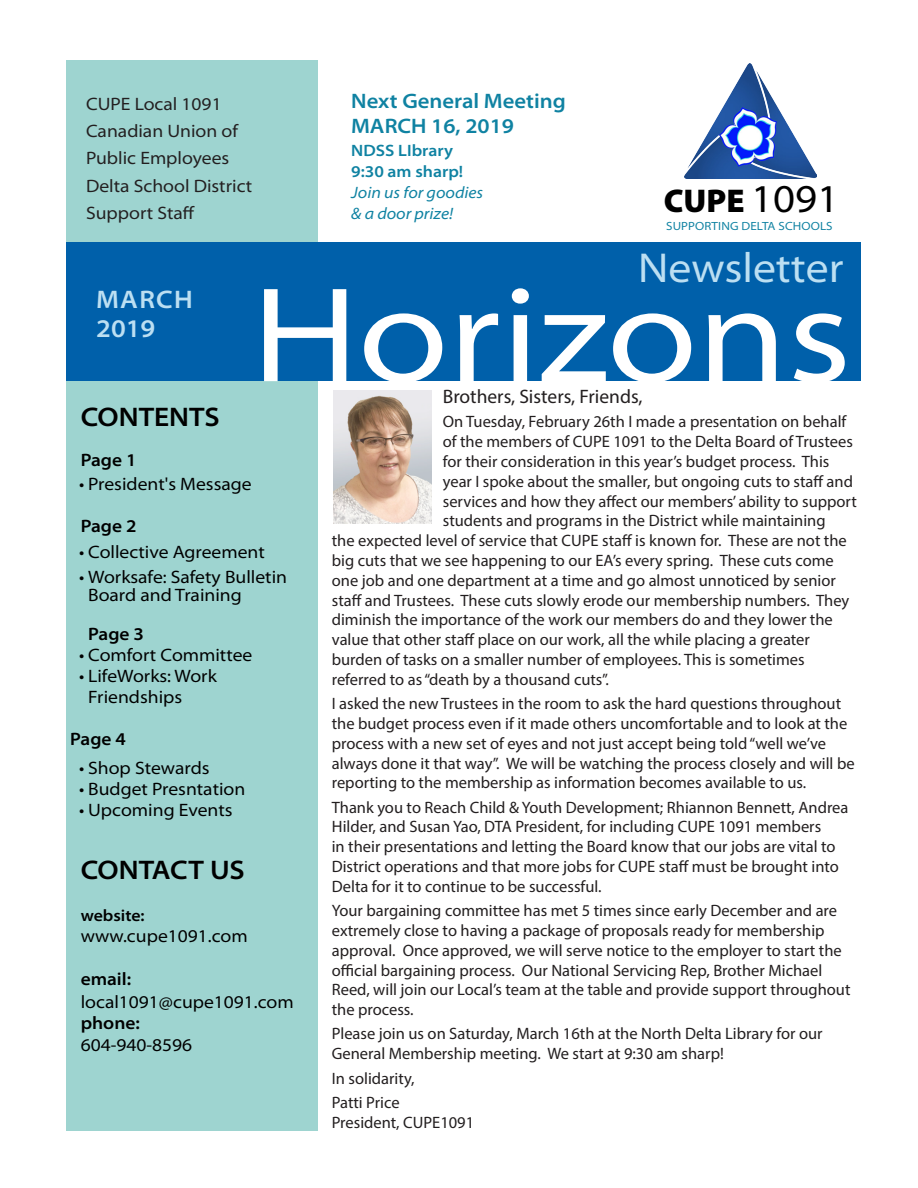
<style>
.page{position:relative;width:918px;height:1188px;background:#fff}
.page>*{position:absolute;margin:0;border:0;box-sizing:border-box;transform-origin:0 0}
.t1{font:semi-expanded 136.5px "Myriad Pro";color:#fff;scale:1.09 1}
.t2{font:semi-expanded 42px "Myriad Pro";color:#bcdff2}
.t3{font:900 33px "Myriad Pro";color:#000}
.for_TOC{font:600 semi-expanded 27px "Myriad Pro";color:#000}
.t4{font:600 semi-expanded 25.5px/28.5px "Myriad Pro";letter-spacing:.045em;color:#bcdff2}
.for_TOC-2{font:600 semi-expanded 21px/25.5px "Myriad Pro";color:#0f82a2}
.Body{font:19.5px "Myriad Pro";color:#231f20}
.for_TOC-3{font:semi-expanded 18px/21px "Myriad Pro";color:#000}
.t5{font:semi-expanded 18px/27.3px "Myriad Pro";color:#231f20}
.for_TOC-4{font:600 semi-expanded 18px "Myriad Pro";color:#000}
.Page_Numbers_TOC{font:600 semi-expanded 18px "Myriad Pro";color:#000}
.Body-2{font:16.5px/19.8px "Myriad Pro";color:#231f20}
.for_TOC-5{font:italic semi-expanded 16.5px/21px "Myriad Pro";color:#0f82a2}
.for_TOC-6{font:600 semi-expanded 16.5px "Myriad Pro";color:#000}
.t6{font:semi-expanded 11.85px "Myriad Pro";letter-spacing:.01em;color:#0f82a2}
.s1{font-weight:600;font-style:normal}
.s2{font-weight:400;font-stretch:semi-expanded;font-size:39.6px}
.s3{font-weight:600}
</style>
<div class="page">
<div style="left:66px;top:60px;width:252px;height:1070px;background:#9ed4d0"></div>
<div style="left:66px;top:242px;width:795px;height:138px;background:#0060aa"></div>
<img style="left:685px;top:64px;width:132px;height:114px">
<img style="left:333px;top:391px;width:99px;height:133px">
<p class="t5" style="left:86px;top:90px;width:168px">CUPE Local 1091<br>Canadian Union of<br>Public Employees<br>Delta School District<br>Support Staff</p>
<h3 class="t4" style="left:96px;top:286px;width:98px">MARCH<br>2019</h3>
<p class="for_TOC-2" style="left:351px;top:88px;width:216px">Next General Meeting<br>MARCH 16, 2019</p>
<p class="for_TOC-5" style="left:351px;top:140px;width:133px"><span class="s1">NDSS LIbrary<br>9:30 am sharp!<br></span>Join us for goodies &amp; a door prize!</p>
<h3 class="t3" style="left:664px;top:182px;width:177px">CUPE <span class="s2">1091</span></h3>
<p class="t6" style="left:666px;top:220px;width:168px">SUPPORTING DELTA SCHOOLS</p>
<h2 class="t2" style="left:638px;top:244px;width:207px">Newsletter</h2>
<h1 class="t1" style="left:252px;top:260px;width:551px">Horizons</h1>
<p class="for_TOC" style="left:81px;top:401px;width:141px">CONTENTS</p>
<p class="for_TOC-4" style="left:81px;top:450px;width:57px">Page 1</p>
<p class="for_TOC-3" style="left:79px;top:474px;width:174px">• President's Message</p>
<p class="for_TOC-4" style="left:81px;top:516px;width:57px">Page 2</p>
<p class="for_TOC-3" style="left:79px;top:541px;width:187px">• Collective Agreement</p>
<p class="for_TOC-3" style="left:88px;top:568px;width:200px;line-height:18px;text-indent:-9px">• Worksafe: Safety Bulletin<br>Board and Training</p>
<p class="for_TOC-4" style="left:88px;top:624px;width:57px">Page 3</p>
<p class="for_TOC-3" style="left:79px;top:645px;width:175px">• Comfort Committee</p>
<p class="for_TOC-3" style="left:88px;top:666px;width:130px;text-indent:-9px">• LifeWorks: Work<br>Friendships</p>
<p class="Page_Numbers_TOC" style="left:70px;top:729px;width:57px">Page 4</p>
<p class="for_TOC-3" style="left:79px;top:757px;width:132px">• Shop Stewards</p>
<p class="for_TOC-3" style="left:79px;top:778px;width:168px">• Budget Presntation</p>
<p class="for_TOC-3" style="left:79px;top:799px;width:155px">• Upcoming Events</p>
<p class="for_TOC" style="left:81px;top:854px;width:166px">CONTACT US</p>
<p class="for_TOC-6" style="left:81px;top:906px;width:65px">website:</p>
<p class="for_TOC-3" style="left:81px;top:925px;width:169px">www.cupe1091.com</p>
<p class="for_TOC-4" style="left:81px;top:969px;width:52px">email:</p>
<p class="for_TOC-3" style="left:81px;top:991px;width:215px">local1091@cupe1091.com <span class="s3">phone:</span></p>
<p class="for_TOC-3" style="left:81px;top:1035px;width:113px">604-940-8596</p>
<p class="Body" style="left:443px;top:385px;width:201px">Brothers, Sisters, Friends,</p>
<p class="Body-2" style="left:443px;top:412px;width:405px">On Tuesday, February 26th I made a presentation on behalf</p>
<p class="Body-2" style="left:443px;top:432px;width:412px">of the members of CUPE 1091 to the Delta Board of Trustees</p>
<p class="Body-2" style="left:443px;top:451px;width:388px">for their consideration in this year’s budget process. This</p>
<p class="Body-2" style="left:443px;top:471px;width:412px">year I spoke about the smaller, but ongoing cuts to staff and</p>
<p class="Body-2" style="left:443px;top:491px;width:416px">services and how they affect our members’ ability to support</p>
<p class="Body-2" style="left:443px;top:511px;width:384px">students and programs in the District while maintaining</p>
<p class="Body-2" style="left:332px;top:531px;width:517px">the expected level of service that CUPE staff is known for. These are not the</p>
<p class="Body-2" style="left:332px;top:550px;width:504px">big cuts that we see happening to our EA’s every spring. These cuts come</p>
<p class="Body-2" style="left:332px;top:570px;width:506px">one job and one department at a time and go almost unnoticed by senior</p>
<p class="Body-2" style="left:332px;top:590px;width:519px">staff and Trustees. These cuts slowly erode our membership numbers. They</p>
<p class="Body-2" style="left:332px;top:610px;width:503px">diminish the importance of the work our members do and they lower the</p>
<p class="Body-2" style="left:332px;top:630px;width:480px">value that other staff place on our work, all the while placing a greater</p>
<p class="Body-2" style="left:332px;top:649px;width:474px">burden of tasks on a smaller number of employees. This is sometimes</p>
<p class="Body-2" style="left:332px;top:669px;width:279px">referred to as “death by a thousand cuts”.</p>
<p class="Body-2" style="left:332px;top:693px;width:524px">I asked the new Trustees in the room to ask the hard questions throughout the budget process even if it made others uncomfortable and to look at the process with a new set of eyes and not just accept being told “well we’ve always done it that way”. We will be watching the process closely and will be reporting to the membership as information becomes available to us.</p>
<p class="Body-2" style="left:332px;top:797px;width:518px">Thank you to Reach Child &amp; Youth Development; Rhiannon Bennett, Andrea Hilder, and Susan Yao, DTA President, for including CUPE 1091 members<br>in their presentations and letting the Board know that our jobs are vital to District operations and that more jobs for CUPE staff must be brought into Delta for it to continue to be successful.</p>
<p class="Body-2" style="left:332px;top:900px;width:520px">Your bargaining committee has met 5 times since early December and are extremely close to having a package of proposals ready for membership approval. Once approved, we will serve notice to the employer to start the official bargaining process. Our National Servicing Rep, Brother Michael Reed, will join our Local’s team at the table and provide support throughout the process.</p>
<p class="Body-2" style="left:332px;top:1024px;width:492px">Please join us on Saturday, March 16th at the North Delta Library for our<br>General Membership meeting. We start at 9:30 am sharp!</p>
<p class="Body-2" style="left:332px;top:1068px;width:84px">In solidarity,</p>
<p class="Body-2" style="left:332px;top:1092px;width:144px">Patti Price<br>President, CUPE1091</p>
</div>
